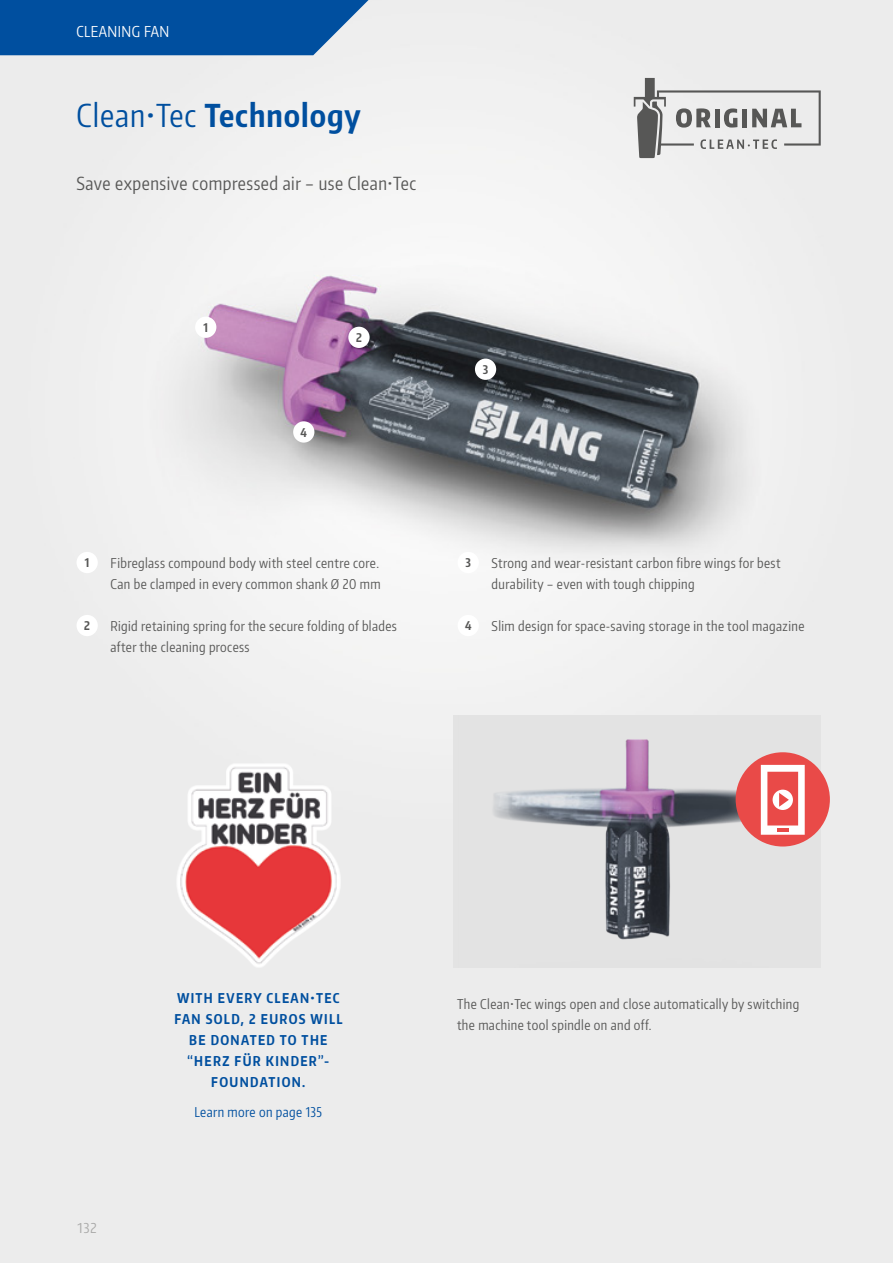
<style>
.page{position:relative;width:893px;height:1263px;background:#fff}
.page>*{position:absolute;margin:0;border:0;box-sizing:border-box;transform-origin:0 0}
.t1{font:700 31.5px "Encode Sans Compressed";letter-spacing:.03em;color:#004f9f}
.t2{font:18px "Encode Sans Compressed";letter-spacing:.03em;color:#575756}
.t3{font:15px "Encode Sans Compressed";letter-spacing:.03em;color:#fff}
.t4{font:13.5px/21px "Encode Sans Compressed";letter-spacing:.03em;color:#575756}
.t5{font:700 13.5px/21px "Encode Sans Compressed";letter-spacing:.1em;color:#004f9f;text-align:center}
.t6{font:13.5px "Encode Sans Compressed";letter-spacing:.03em;color:#004f9f}
.t7{font:13.5px "Encode Sans Compressed";color:#a8a8a7}
.t8{font:700 12px "Encode Sans Compressed";color:#575756}
.s1{font-weight:400}
</style>
<div class="page">
<img style="left:0;top:0;width:880px;height:1263px">
<div style="left:453px;top:715px;width:368px;height:252px;background:#e3e3e3"></div>
<img style="left:493px;top:739px;width:322px;height:201px">
<div style="left:736px;top:753px;width:93px;height:93px;background:#e94a48;border-radius:50%"></div>
<svg style="left:761px;top:765px;width:44px;height:70px"></svg>
<img style="left:173px;top:757px;width:170px;height:215px">
<svg style="left:634px;top:78px;width:187px;height:80px;background:#c9c9c9"></svg>
<div style="left:348px;top:327px;width:22px;height:21px;background:#fff;border-radius:50%"></div>
<div style="left:475px;top:359px;width:21px;height:21px;background:#fff;border-radius:50%"></div>
<div style="left:293px;top:421px;width:21px;height:22px;background:#fff;border-radius:50%"></div>
<div style="left:195px;top:317px;width:21px;height:21px;background:#fff;border-radius:50%"></div>
<svg style="left:0;top:0;width:381px;height:55px;background:#185fa7"></svg>
<div style="left:77px;top:552px;width:21px;height:21px;background:#fff;border-radius:50%"></div>
<div style="left:77px;top:615px;width:21px;height:21px;background:#fff;border-radius:50%"></div>
<div style="left:458px;top:552px;width:21px;height:21px;background:#fff;border-radius:50%"></div>
<div style="left:458px;top:615px;width:21px;height:21px;background:#fff;border-radius:50%"></div>
<p class="t3" style="left:77px;top:21px;width:94px">CLEANING FAN</p>
<h1 class="t1" style="left:77px;top:95px;width:286px"><span class="s1">Clean•Tec</span> Technology</h1>
<h2 class="t2" style="left:77px;top:172px;width:341px">Save expensive compressed air – use Clean•Tec</h2>
<p class="t8" style="left:203px;top:320px;width:6px">1</p>
<p class="t8" style="left:301px;top:424px;width:8px">4</p>
<p class="t8" style="left:356px;top:330px;width:7px">2</p>
<p class="t8" style="left:85px;top:555px;width:6px">1</p>
<p class="t4" style="left:111px;top:552px;width:271px">Fibreglass compound body with steel centre core.<br>Can be clamped in every common shank Ø 20 mm</p>
<p class="t8" style="left:84px;top:618px;width:7px">2</p>
<p class="t4" style="left:111px;top:615px;width:288px">Rigid retaining spring for the secure folding of blades after the cleaning process</p>
<p class="t8" style="left:483px;top:362px;width:7px">3</p>
<p class="t8" style="left:465px;top:555px;width:7px">3</p>
<p class="t4" style="left:492px;top:552px;width:290px">Strong and wear-resistant carbon fibre wings for best durability – even with tough chipping</p>
<p class="t8" style="left:465px;top:618px;width:8px">4</p>
<p class="t4" style="left:492px;top:615px;width:314px">Slim design for space-saving storage in the tool magazine</p>
<p class="t7" style="left:77px;top:1219px;width:22px">132</p>
<p class="t5" style="left:174px;top:987px;width:170px">WITH EVERY CLEAN•TEC<br>FAN SOLD, 2 EUROS WILL<br>BE DONATED TO THE “HERZ FÜR KINDER”-<br>FOUNDATION.</p>
<p class="t6" style="left:195px;top:1103px;width:129px">Learn more on page 135</p>
<p class="t4" style="left:457px;top:993px;width:344px">The Clean•Tec wings open and close automatically by switching the machine tool spindle on and off.</p>
</div>
